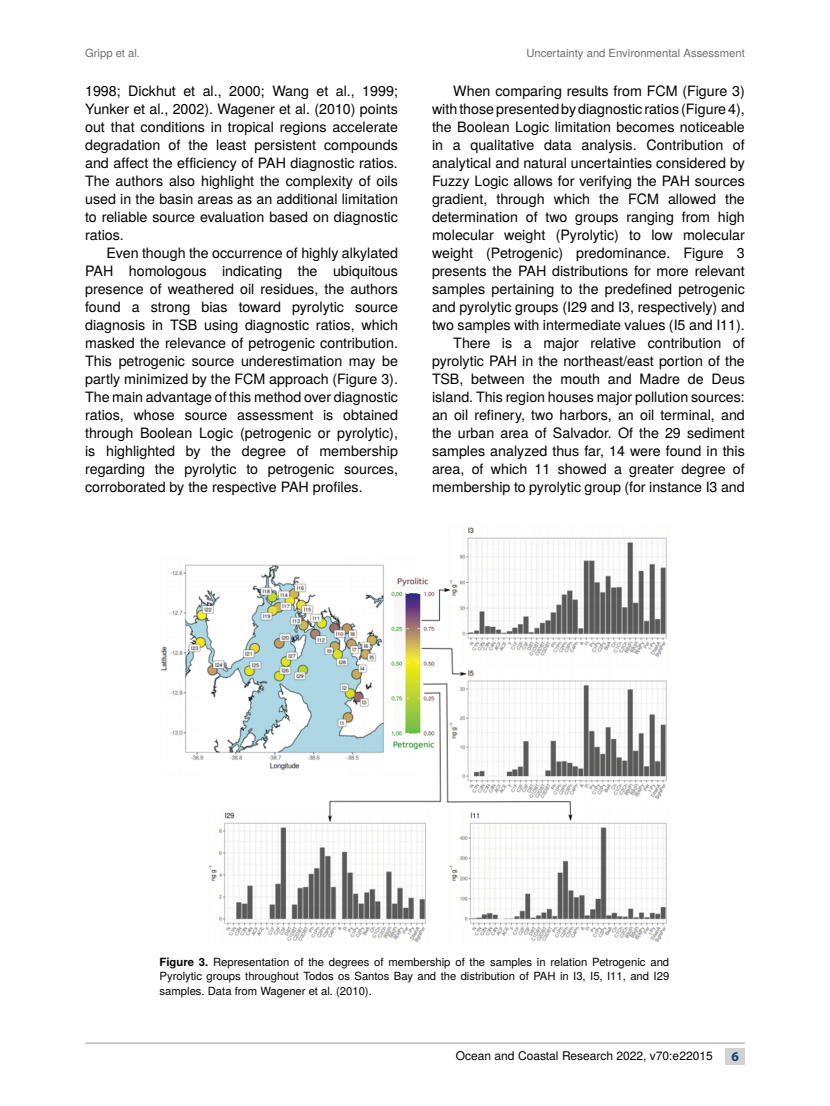
<style>
.page{position:relative;width:830px;height:1106px;background:#fff}
.page>*{position:absolute;margin:0;border:0;box-sizing:border-box;transform-origin:0 0}
.t1{font:14.25px/18px "Te X Gyre Heros";color:#000;text-align:justify}
.t2{font:700 13.5px "Myriad Pro";color:#134272}
.t3{font:12px "Te X Gyre Heros";color:#000}
.t4{font:11.25px/14.2px "Te X Gyre Heros";color:#000;text-align:justify}
.t5{font:11.25px "Te X Gyre Heros";color:#6d6e71}
.s1{font-weight:700}
</style>
<div class="page">
<hr style="left:85px;top:1042px;width:659px;height:1px;background:#9a9a9b">
<div style="left:725px;top:1048px;width:19px;height:16px;background:#d2d2d2"></div>
<img style="left:160px;top:527px;width:507px;height:415px">
<p class="t5" style="left:85px;top:44px;width:56px">Gripp et al.</p>
<p class="t1" style="left:85px;top:81px;width:314px">1998; Dickhut et al., 2000; Wang et al., 1999; Yunker et al., 2002). Wagener et al. (2010) points out that conditions in tropical regions accelerate degradation of the least persistent compounds and affect the efficiency of PAH diagnostic ratios.<br>The authors also highlight the complexity of oils used in the basin areas as an additional limitation to reliable source evaluation based on diagnostic ratios.</p>
<p class="t1" style="left:85px;top:243px;width:314px;text-indent:21px">Even though the occurrence of highly alkylated PAH homologous indicating the ubiquitous presence of weathered oil residues, the authors found a strong bias toward pyrolytic source diagnosis in TSB using diagnostic ratios, which masked the relevance of petrogenic contribution.<br>This petrogenic source underestimation may be partly minimized by the FCM approach (Figure 3).<br>The main advantage of this method over diagnostic ratios, whose source assessment is obtained through Boolean Logic (petrogenic or pyrolytic), is highlighted by the degree of membership regarding the pyrolytic to petrogenic sources, corroborated by the respective PAH profiles.</p>
<p class="t5" style="left:526px;top:44px;width:220px">Uncertainty and Environmental Assessment</p>
<p class="t1" style="left:432px;top:81px;width:314px;text-align:right">When comparing results from FCM (Figure 3) with those presented by diagnostic ratios (Figure 4), the Boolean Logic limitation becomes noticeable in a qualitative data analysis. Contribution of analytical and natural uncertainties considered by Fuzzy Logic allows for verifying the PAH sources gradient, through which the FCM allowed the determination of two groups ranging from high molecular weight (Pyrolytic) to low molecular weight (Petrogenic) predominance. Figure 3 presents the PAH distributions for more relevant samples pertaining to the predefined petrogenic and pyrolytic groups (I29 and I3, respectively) and two samples with intermediate values (I5 and I11).<br>There is a major relative contribution of pyrolytic PAH in the northeast/east portion of the TSB, between the mouth and Madre de Deus island. This region houses major pollution sources: an oil refinery, two harbors, an oil terminal, and the urban area of Salvador. Of the 29 sediment samples analyzed thus far, 14 were found in this area, of which 11 showed a greater degree of membership to pyrolytic group (for instance I3 and</p>
<p class="t4" style="left:159px;top:954px;width:511px"><span class="s1">Figure 3.</span> Representation of the degrees of membership of the samples in relation Petrogenic and Pyrolytic groups throughout Todos os Santos Bay and the distribution of PAH in I3, I5, I11, and I29 samples. Data from Wagener et al. (2010).</p>
<p class="t3" style="left:455px;top:1046px;width:258px">Ocean and Coastal Research 2022, v70:e22015</p>
<p class="t2" style="left:731px;top:1047px;width:9px">6</p>
</div>
